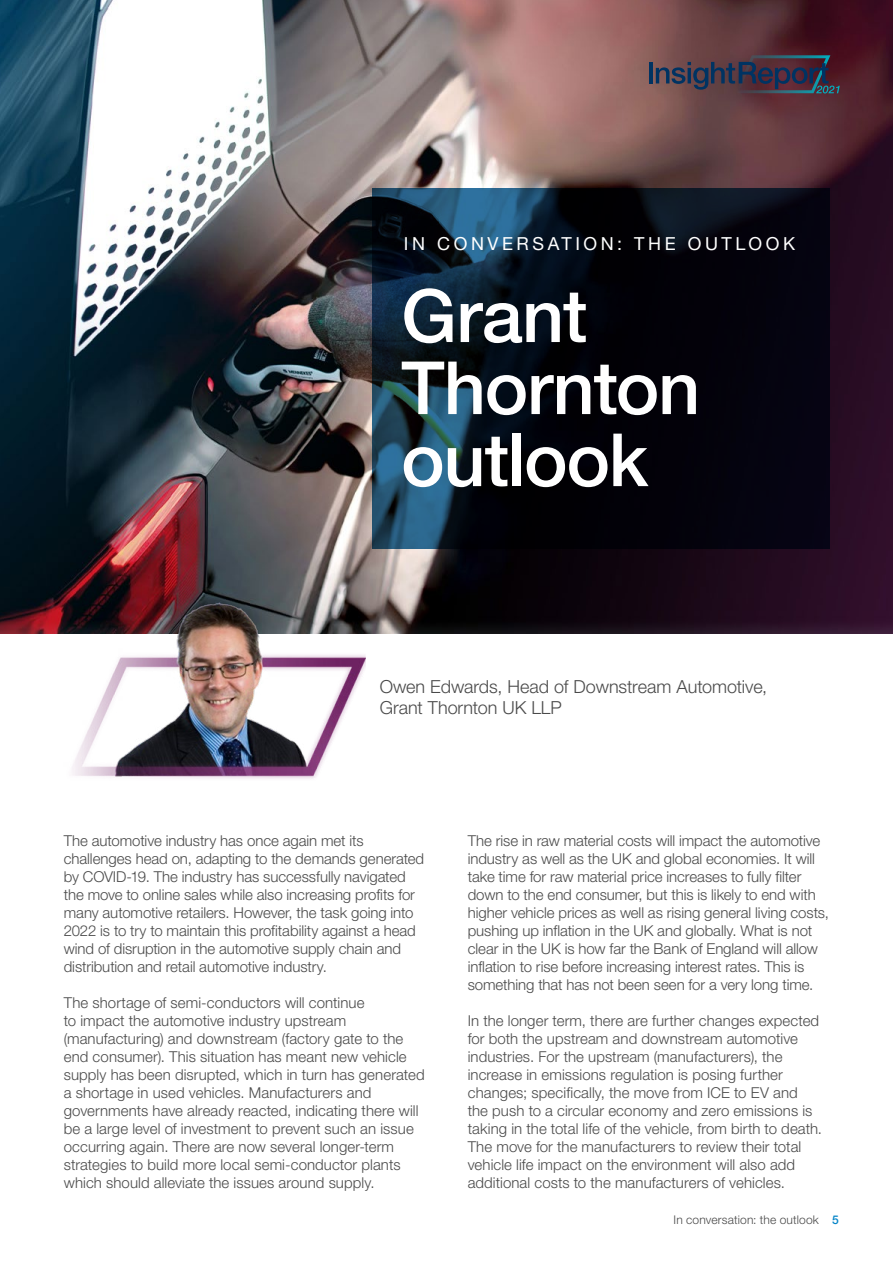
<style>
.page{position:relative;width:893px;height:1263px;background:#fff}
.page>*{position:absolute;margin:0;border:0;box-sizing:border-box;transform-origin:0 0}
.t1{font:500 73.5px/72px "Helvetica Neue LT Std";letter-spacing:-.015em;color:#fff}
.t2{font:300 18px/21.6px "Helvetica Neue LT Std";color:#4a4a4a}
.t3{font:18px "Helvetica Neue LT Std";letter-spacing:.195em;color:#fff}
.t4{font:300 15px/18px "Helvetica Neue LT Std";color:#4a4a4a}
.t5{font:300 12px "Helvetica Neue LT Std";letter-spacing:.015em;color:#4a4a4a}
.s1{font-weight:500;color:#0585c8}
</style>
<div class="page">
<img style="left:0;top:0;width:893px;height:634px">
<svg style="left:372px;top:189px;width:457px;height:360px;background:#08111d"></svg>
<img style="left:64px;top:600px;width:301px;height:179px">
<hr style="left:649px;top:62px;width:3px;height:21px;background:#003362">
<svg style="left:656px;top:55px;width:184px;height:38px;background:#473b4b"></svg>
<p class="t3" style="left:404px;top:233px;width:393px">IN CONVERSATION: THE OUTLOOK</p>
<h1 class="t1" style="left:401px;top:279px;width:301px">Grant<br>Thornton outlook</h1>
<p class="t2" style="left:380px;top:675px;width:389px">Owen Edwards, Head of Downstream Automotive,<br>Grant Thornton UK LLP</p>
<p class="t4" style="left:64px;top:831px;width:362px">The automotive industry has once again met its challenges head on, adapting to the demands generated by COVID-19. The industry has successfully navigated the move to online sales while also increasing profits for many automotive retailers. However, the task going into 2022 is to try to maintain this profitability against a head wind of disruption in the automotive supply chain and distribution and retail automotive industry.</p>
<p class="t4" style="left:64px;top:993px;width:362px">The shortage of semi-conductors will continue<br>to impact the automotive industry upstream (manufacturing) and downstream (factory gate to the end consumer). This situation has meant new vehicle supply has been disrupted, which in turn has generated a shortage in used vehicles. Manufacturers and governments have already reacted, indicating there will be a large level of investment to prevent such an issue occurring again. There are now several longer-term strategies to build more local semi-conductor plants which should alleviate the issues around supply.</p>
<p class="t4" style="left:468px;top:831px;width:363px">The rise in raw material costs will impact the automotive industry as well as the UK and global economies. It will take time for raw material price increases to fully filter down to the end consumer, but this is likely to end with higher vehicle prices as well as rising general living costs, pushing up inflation in the UK and globally. What is not clear in the UK is how far the Bank of England will allow inflation to rise before increasing interest rates. This is something that has not been seen for a very long time.</p>
<p class="t4" style="left:468px;top:1011px;width:356px">In the longer term, there are further changes expected for both the upstream and downstream automotive industries. For the upstream (manufacturers), the increase in emissions regulation is posing further changes; specifically, the move from ICE to EV and<br>the push to a circular economy and zero emissions is taking in the total life of the vehicle, from birth to death.<br>The move for the manufacturers to review their total vehicle life impact on the environment will also add additional costs to the manufacturers of vehicles.</p>
<p class="t5" style="left:673px;top:1212px;width:167px">In conversation: the outlook <span class="s1">5</span></p>
</div>
